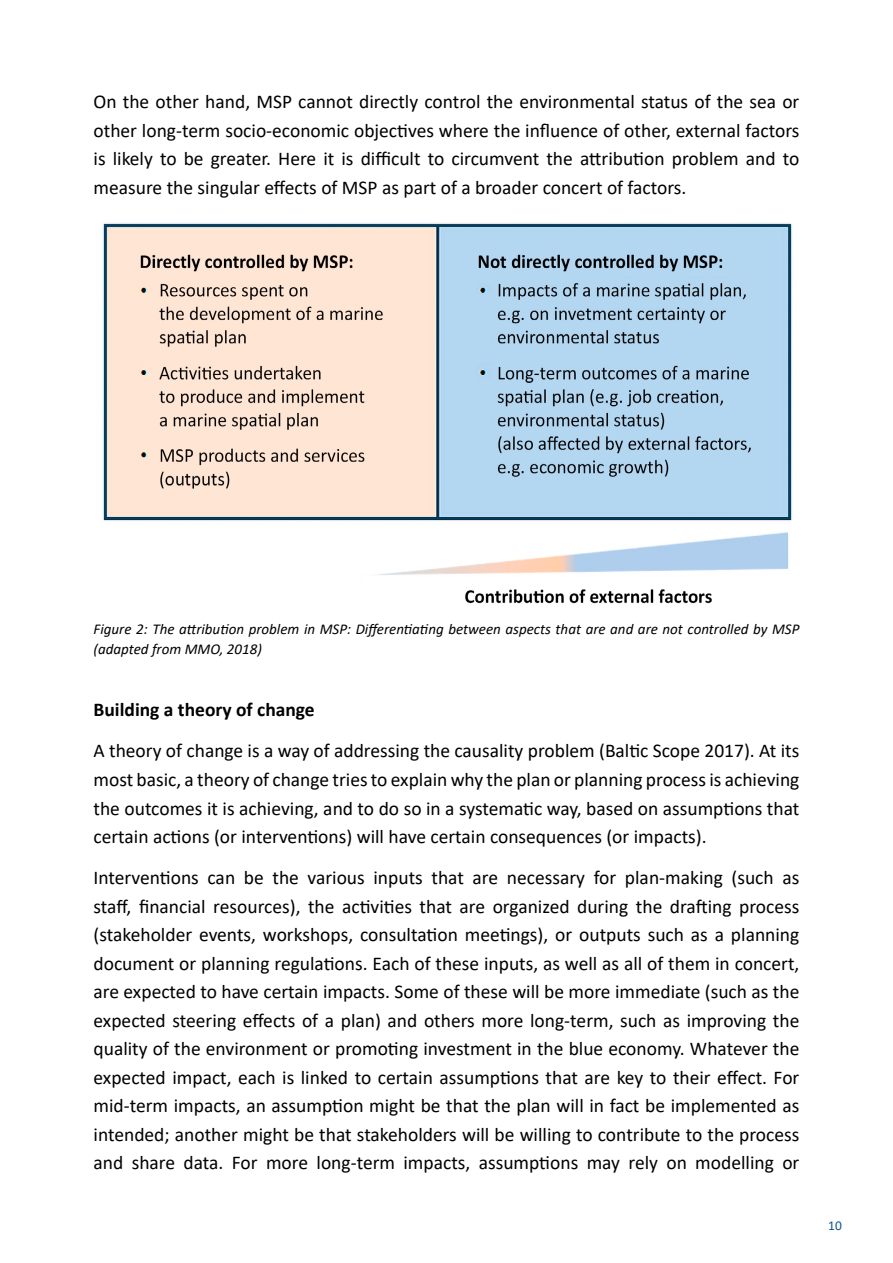
<style>
.page{position:relative;width:893px;height:1263px;background:#fff}
.page>*{position:absolute;margin:0;border:0;box-sizing:border-box;transform-origin:0 0}
.Body_text{font:19.5px/28.5px "Calibri";color:#000;text-align:justify}
.body_text_bold{font:700 19.5px "Calibri";color:#000}
.t1{font:italic 15px/19.5px "Calibri";color:#000}
.t2{font:13.5px "Calibri";color:#13568e}
</style>
<div class="page">
<img style="left:102px;top:222px;width:690px;height:382px">
<p class="Body_text" style="left:94px;top:87px;width:707px">On the other hand, MSP cannot directly control the environmental status of the sea or other long-term socio-economic objectives where the influence of other, external factors is likely to be greater. Here it is difficult to circumvent the attribution problem and to measure the singular effects of MSP as part of a broader concert of factors.</p>
<p class="t1" style="left:94px;top:619px;width:707px">Figure 2: The attribution problem in MSP: Differentiating between aspects that are and are not controlled by MSP (adapted from MMO, 2018)</p>
<p class="body_text_bold" style="left:94px;top:696px;width:223px">Building a theory of change</p>
<p class="Body_text" style="left:94px;top:736px;width:707px">A theory of change is a way of addressing the causality problem (Baltic Scope 2017). At its most basic, a theory of change tries to explain why the plan or planning process is achieving the outcomes it is achieving, and to do so in a systematic way, based on assumptions that certain actions (or interventions) will have certain consequences (or impacts).</p>
<p class="Body_text" style="left:94px;top:863px;width:707px">Interventions can be the various inputs that are necessary for plan-making (such as staff, financial resources), the activities that are organized during the drafting process (stakeholder events, workshops, consultation meetings), or outputs such as a planning document or planning regulations. Each of these inputs, as well as all of them in concert, are expected to have certain impacts. Some of these will be more immediate (such as the expected steering effects of a plan) and others more long-term, such as improving the quality of the environment or promoting investment in the blue economy. Whatever the expected impact, each is linked to certain assumptions that are key to their effect. For mid-term impacts, an assumption might be that the plan will in fact be implemented as intended; another might be that stakeholders will be willing to contribute to the process and share data. For more long-term impacts, assumptions may rely on modelling or</p>
<p class="t2" style="left:828px;top:1216px;width:15px">10</p>
</div>
